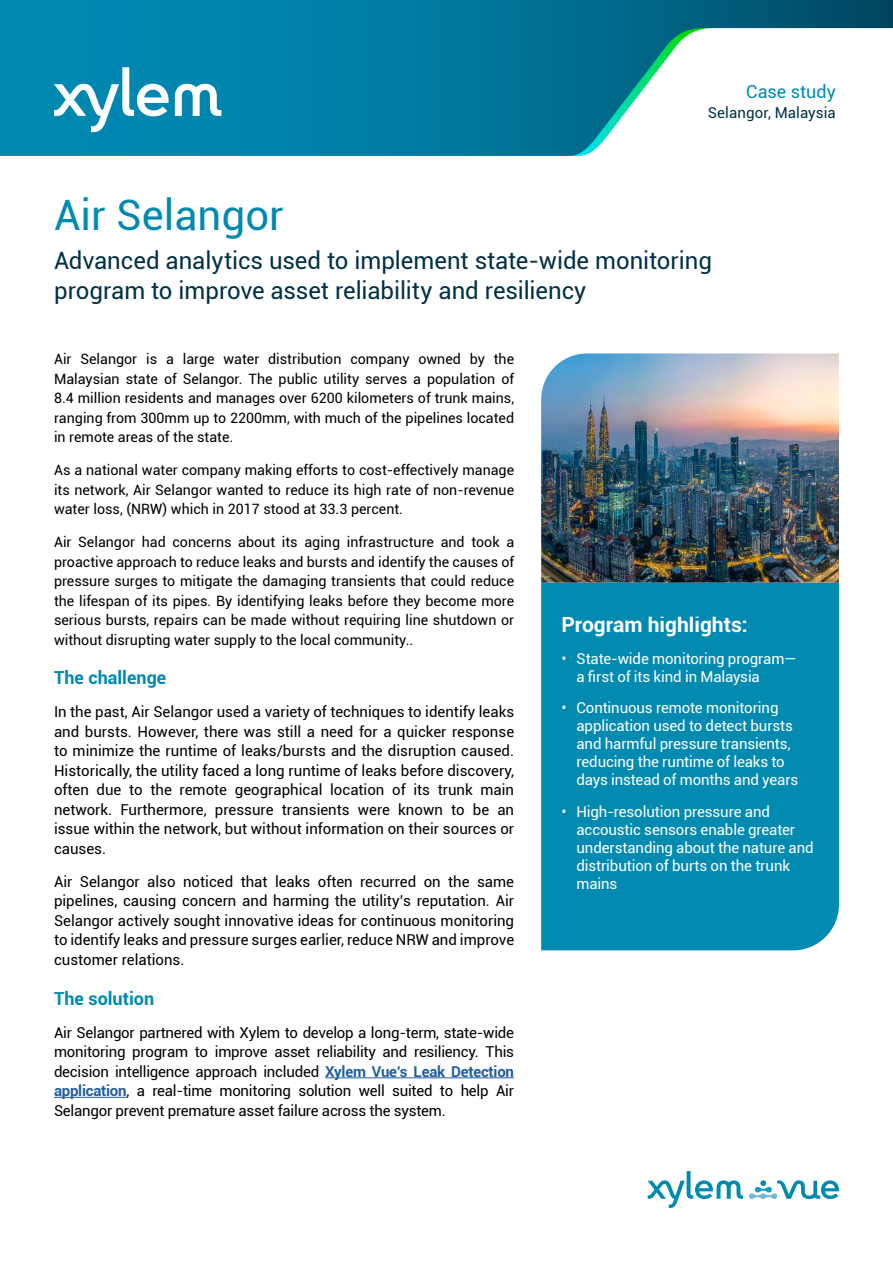
<style>
.page{position:relative;width:893px;height:1263px;background:#fff}
.page>*{position:absolute;margin:0;border:0;box-sizing:border-box;transform-origin:0 0}
.t1{font:42px "Roboto";color:#008ab1}
.t2{font:24px/30px "Roboto";letter-spacing:-.005em;color:#003146}
.t3{font:700 21px "Roboto";color:#fff}
.t4{font:700 18px "Roboto";color:#008ab1}
.t5{font:18px "Roboto";color:#008ab1}
.t6{font:15px/19.5px "Roboto";color:#000;text-align:justify}
.t7{font:15px/18px "Roboto";letter-spacing:-.01em;color:#fff}
.t8{font:15px "Roboto";letter-spacing:.005em;color:#003146}
.t9{font:14.25px/19.5px "Roboto";color:#000;text-align:justify}
.s1{font-weight:700;color:#215e9e}
</style>
<div class="page">
<hr style="left:325px;top:1077px;width:189px;height:1px;background:#215e9e">
<hr style="left:54px;top:1097px;width:72px;height:1px;background:#215e9e">
<svg style="left:648px;top:1171px;width:95px;height:37px"></svg>
<svg style="left:749px;top:1180px;width:90px;height:19px"></svg>
<svg style="left:0;top:0;width:893px;height:156px"></svg>
<svg style="left:54px;top:67px;width:167px;height:65px"></svg>
<div style="left:541px;top:583px;width:298px;height:367px;background:#038ab1"></div>
<div style="left:560px;top:615px;width:259px;height:313px;border:2px solid #038ab1"></div>
<img style="left:541px;top:353px;width:298px;height:230px">
<p class="t5" style="left:746px;top:78px;width:91px">Case study</p>
<p class="t8" style="left:708px;top:102px;width:129px">Selangor, Malaysia</p>
<h1 class="t1" style="left:54px;top:186px;width:231px">Air Selangor</h1>
<h2 class="t2" style="left:54px;top:245px;width:659px">Advanced analytics used to implement state-wide monitoring program to improve asset reliability and resiliency</h2>
<p class="t9" style="left:54px;top:349px;width:462px">Air Selangor is a large water distribution company owned by the Malaysian state of Selangor. The public utility serves a population of 8.4 million residents and manages over 6200 kilometers of trunk mains, ranging from 300mm up to 2200mm, with much of the pipelines located in remote areas of the state.</p>
<p class="t9" style="left:54px;top:460px;width:462px">As a national water company making efforts to cost-effectively manage its network, Air Selangor wanted to reduce its high rate of non-revenue water loss, (NRW) which in 2017 stood at 33.3 percent.</p>
<p class="t9" style="left:54px;top:532px;width:462px">Air Selangor had concerns about its aging infrastructure and took a proactive approach to reduce leaks and bursts and identify the causes of pressure surges to mitigate the damaging transients that could reduce the lifespan of its pipes. By identifying leaks before they become more serious bursts, repairs can be made without requiring line shutdown or without disrupting water supply to the local community..</p>
<p class="t4" style="left:54px;top:665px;width:114px">The challenge</p>
<p class="t6" style="left:54px;top:702px;width:462px">In the past, Air Selangor used a variety of techniques to identify leaks and bursts. However, there was still a need for a quicker response to minimize the runtime of leaks/bursts and the disruption caused.<br>Historically, the utility faced a long runtime of leaks before discovery, often due to the remote geographical location of its trunk main network. Furthermore, pressure transients were known to be an issue within the network, but without information on their sources or causes.</p>
<p class="t6" style="left:54px;top:871px;width:462px">Air Selangor also noticed that leaks often recurred on the same pipelines, causing concern and harming the utility’s reputation. Air Selangor actively sought innovative ideas for continuous monitoring to identify leaks and pressure surges earlier, reduce NRW and improve customer relations.</p>
<p class="t4" style="left:54px;top:986px;width:102px">The solution</p>
<p class="t6" style="left:54px;top:1022px;width:462px">Air Selangor partnered with Xylem to develop a long-term, state-wide monitoring program to improve asset reliability and resiliency. This decision intelligence approach included <span class="s1">Xylem Vue’s Leak Detection application</span>, a real-time monitoring solution well suited to help Air Selangor prevent premature asset failure across the system.</p>
<h3 class="t3" style="left:561px;top:610px;width:188px">Program highlights:</h3>
<p class="t7" style="left:576px;top:649px;width:221px;text-indent:-15px">• State-wide monitoring program— a first of its kind in Malaysia</p>
<p class="t7" style="left:576px;top:698px;width:223px;text-indent:-15px">• Continuous remote monitoring application used to detect bursts and harmful pressure transients, reducing the runtime of leaks to days instead of months and years</p>
<p class="t7" style="left:576px;top:802px;width:239px;text-indent:-15px">• High-resolution pressure and accoustic sensors enable greater understanding about the nature and distribution of burts on the trunk mains</p>
</div>
